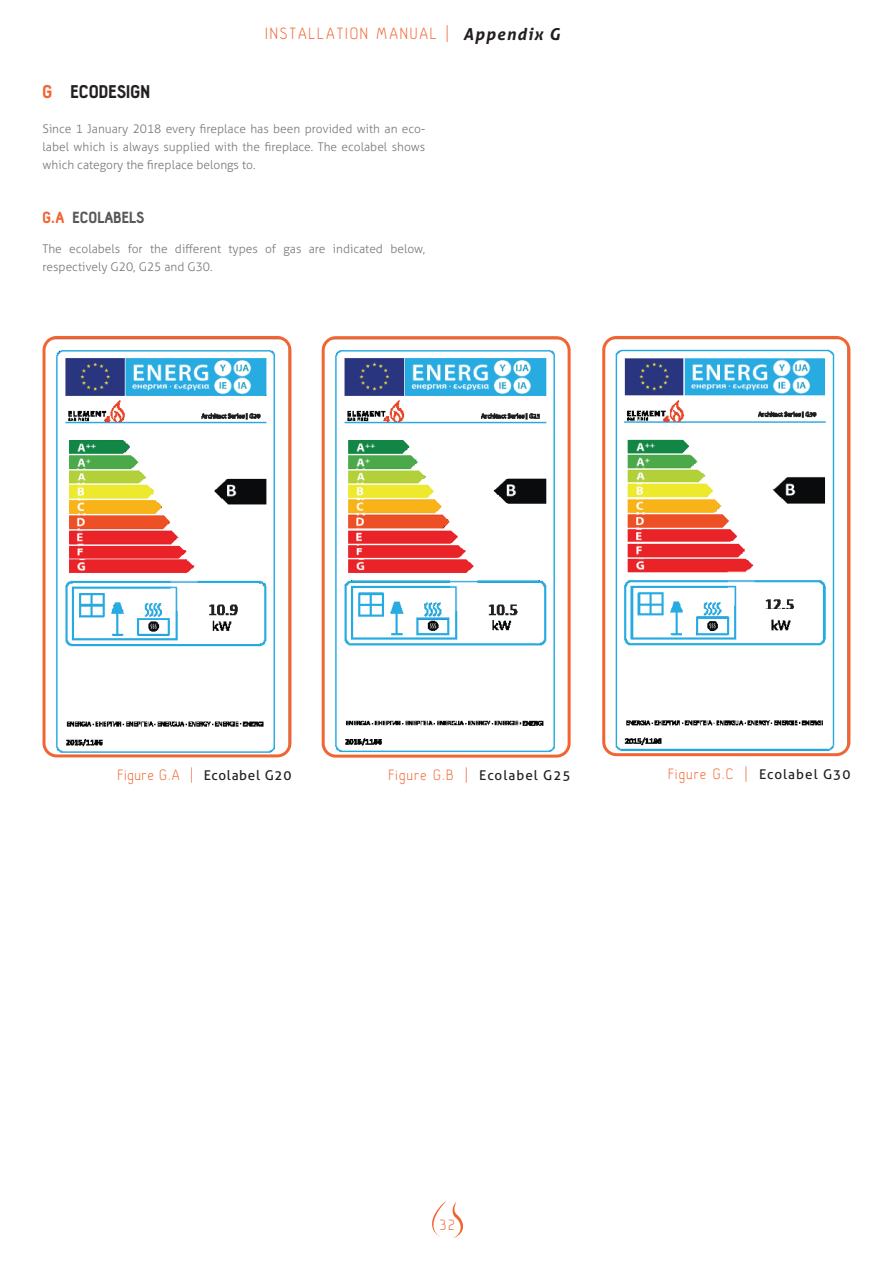
<style>
.page{position:relative;width:893px;height:1263px;background:#fff}
.page>*{position:absolute;margin:0;border:0;box-sizing:border-box;transform-origin:0 0}
.t1{font:300 18px "Hallosans";letter-spacing:.11em;color:#f26431}
.t2{font:900 18px "Hallosans";color:#231f20}
.t3{font:300 16.5px "Hallosans";color:#f26431}
.t4{font:900 15.75px "Hallosans";color:#57585a}
.t5{font:13.5px "Aller";letter-spacing:.075em;color:#231f20}
.t6{font:13.5px "Aller";letter-spacing:.05em;color:#231f20}
.t7{font:300 12px/18px "Aller";color:#76787b;text-align:justify}
.s1{font-family:"Aller";font-weight:700;font-style:italic;font-size:16.5px;color:#231f20}
.s2{color:#f26431}
.s3{font-family:"Hallosans";font-weight:300;font-size:16.5px;color:#f26431}
</style>
<div class="page">
<svg style="left:432px;top:1202px;width:13px;height:35px"></svg>
<svg style="left:453px;top:1201px;width:10px;height:37px"></svg>
<img style="left:44px;top:337px;width:246px;height:419px">
<div style="left:43px;top:336px;width:248px;height:421px;border:3px solid #f26431;border-radius:13px"></div>
<img style="left:326px;top:340px;width:241px;height:414px">
<div style="left:322px;top:336px;width:249px;height:422px;border:3px solid #f26431;border-radius:13px"></div>
<img style="left:606px;top:337px;width:243px;height:418px">
<div style="left:602px;top:336px;width:248px;height:420px;border:3px solid #f26431;border-radius:13px"></div>
<h1 class="t1" style="left:265px;top:24px;width:296px">INSTALLATION MANUAL | <span class="s1">Appendix G</span></h1>
<p class="t2" style="left:43px;top:82px;width:109px"><span class="s2">G</span> ECODESIGN</p>
<p class="t7" style="left:43px;top:119px;width:384px">Since 1 January 2018 every fireplace has been provided with an eco&shy;label which is always supplied with the fireplace. The ecolabel shows which category the fireplace belongs to.</p>
<p class="t4" style="left:43px;top:208px;width:104px"><span class="s2">G.A</span> ECOLABELS</p>
<p class="t7" style="left:43px;top:240px;width:384px">The ecolabels for the different types of gas are indicated below, respectively G20, G25 and G30.</p>
<p class="t6" style="left:118px;top:767px;width:175px"><span class="s3">Figure G.A |</span> Ecolabel G20</p>
<p class="t5" style="left:389px;top:767px;width:183px"><span class="s3">Figure G.B |</span> Ecolabel G25</p>
<p class="t5" style="left:668px;top:766px;width:184px"><span class="s3">Figure G.C |</span> Ecolabel G30</p>
<h2 class="t3" style="left:440px;top:1216px;width:17px">32</h2>
</div>
